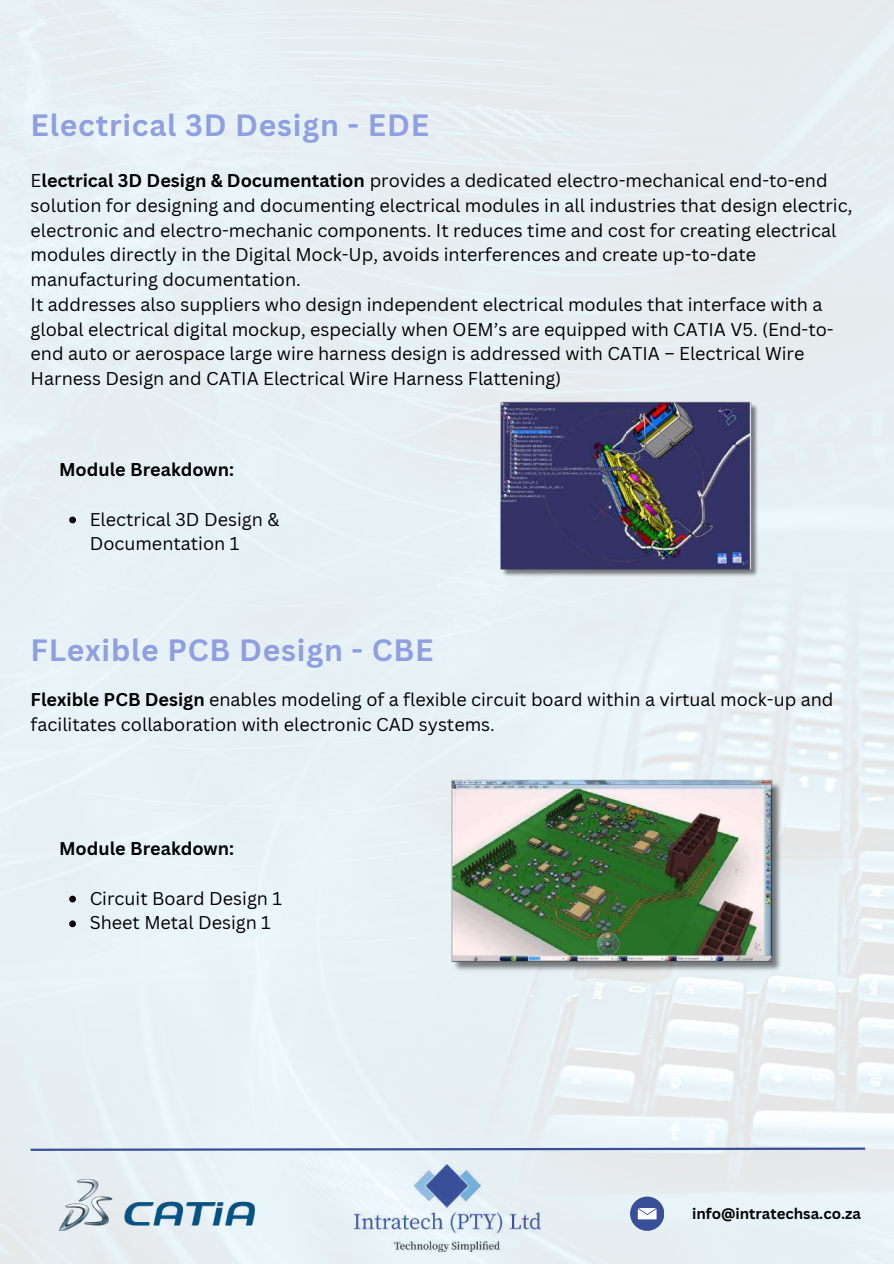
<style>
.page{position:relative;width:894px;height:1264px;background:#fff}
.page>*{position:absolute;margin:0;border:0;box-sizing:border-box;transform-origin:0 0}
.t1{font:700 30px "Canva Sans";letter-spacing:.025em;color:#8f9fe1}
.t2{font:18px/24.8px "Canva Sans";color:#000}
.t3{font:700 18px "Canva Sans";color:#000}
.t4{font:700 15px "Canva Sans";color:#000}
.s1{font-weight:700}
</style>
<div class="page">
<img style="left:0;top:0;width:893px;height:1263px">
<svg style="left:28px;top:1146px;width:839px;height:5px;background:#99a8cb"></svg>
<img style="left:354px;top:1164px;width:186px;height:86px">
<div style="left:630px;top:1196px;width:33px;height:34px;background:#395099;border-radius:50%"></div>
<svg style="left:637px;top:1208px;width:19px;height:11px"></svg>
<img style="left:59px;top:1179px;width:196px;height:51px">
<svg style="left:69px;top:516px;width:7px;height:7px"></svg>
<svg style="left:69px;top:895px;width:7px;height:7px"></svg>
<svg style="left:69px;top:920px;width:7px;height:7px"></svg>
<img style="left:497px;top:401px;width:265px;height:178px">
<img style="left:445px;top:779px;width:343px;height:194px">
<h1 class="t1" style="left:31px;top:104px;width:400px">Electrical 3D Design - EDE</h1>
<p class="t2" style="left:31px;top:168px;width:823px">E<span class="s1">lectrical 3D Design &amp; Documentation</span> provides a dedicated electro-mechanical end-to-end solution for designing and documenting electrical modules in all industries that design electric, electronic and electro-mechanic components. It reduces time and cost for creating electrical modules directly in the Digital Mock-Up, avoids interferences and create up-to-date manufacturing documentation.<br>It addresses also suppliers who design independent electrical modules that interface with a global electrical digital mockup, especially when OEM’s are equipped with CATIA V5. (End-to&shy;end auto or aerospace large wire harness design is addressed with CATIA – Electrical Wire Harness Design and CATIA Electrical Wire Harness Flattening)</p>
<p class="t3" style="left:59px;top:457px;width:176px">Module Breakdown:</p>
<p class="t2" style="left:90px;top:506px;width:191px">Electrical 3D Design &amp;<br>Documentation 1</p>
<h1 class="t1" style="left:31px;top:629px;width:404px">FLexible PCB Design - CBE</h1>
<p class="t2" style="left:31px;top:687px;width:804px"><span class="s1">Flexible PCB Design</span> enables modeling of a flexible circuit board within a virtual mock-up and facilitates collaboration with electronic CAD systems.</p>
<p class="t3" style="left:59px;top:836px;width:176px">Module Breakdown:</p>
<p class="t2" style="left:90px;top:885px;width:194px">Circuit Board Design 1<br>Sheet Metal Design 1</p>
<p class="t4" style="left:691px;top:1203px;width:170px">info@intratechsa.co.za</p>
</div>
